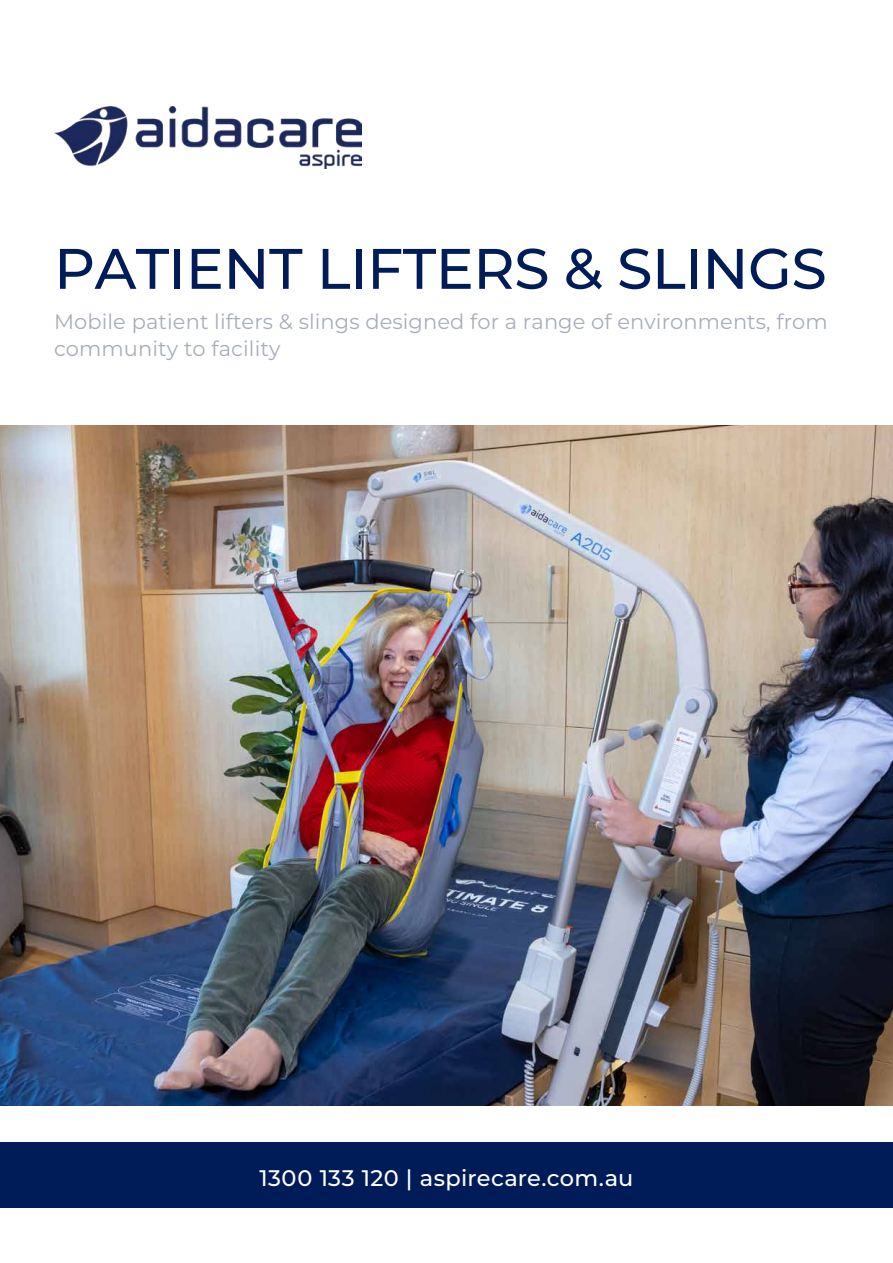
<style>
.page{position:relative;width:893px;height:1263px;background:#fff}
.page>*{position:absolute;margin:0;border:0;box-sizing:border-box;transform-origin:0 0}
.t1{font:500 57px "Montserrat";letter-spacing:-.01em;color:#001c58}
.t2{font:500 22.5px "Montserrat";letter-spacing:.015em;color:#fff}
.t3{font:21px/27px "Montserrat";letter-spacing:.005em;color:#a7aeb9}
</style>
<div class="page">
<div style="left:0;top:1142px;width:893px;height:66px;background:#001c58"></div>
<img style="left:54px;top:106px;width:307px;height:63px">
<img style="left:0;top:425px;width:893px;height:681px">
<h1 class="t1" style="left:54px;top:229px;width:774px">PATIENT LIFTERS &amp; SLINGS</h1>
<p class="t3" style="left:54px;top:307px;width:775px">Mobile patient lifters &amp; slings designed for a range of environments, from community to facility</p>
<p class="t2" style="left:260px;top:1162px;width:375px">1300 133 120 | aspirecare.com.au</p>
</div>
